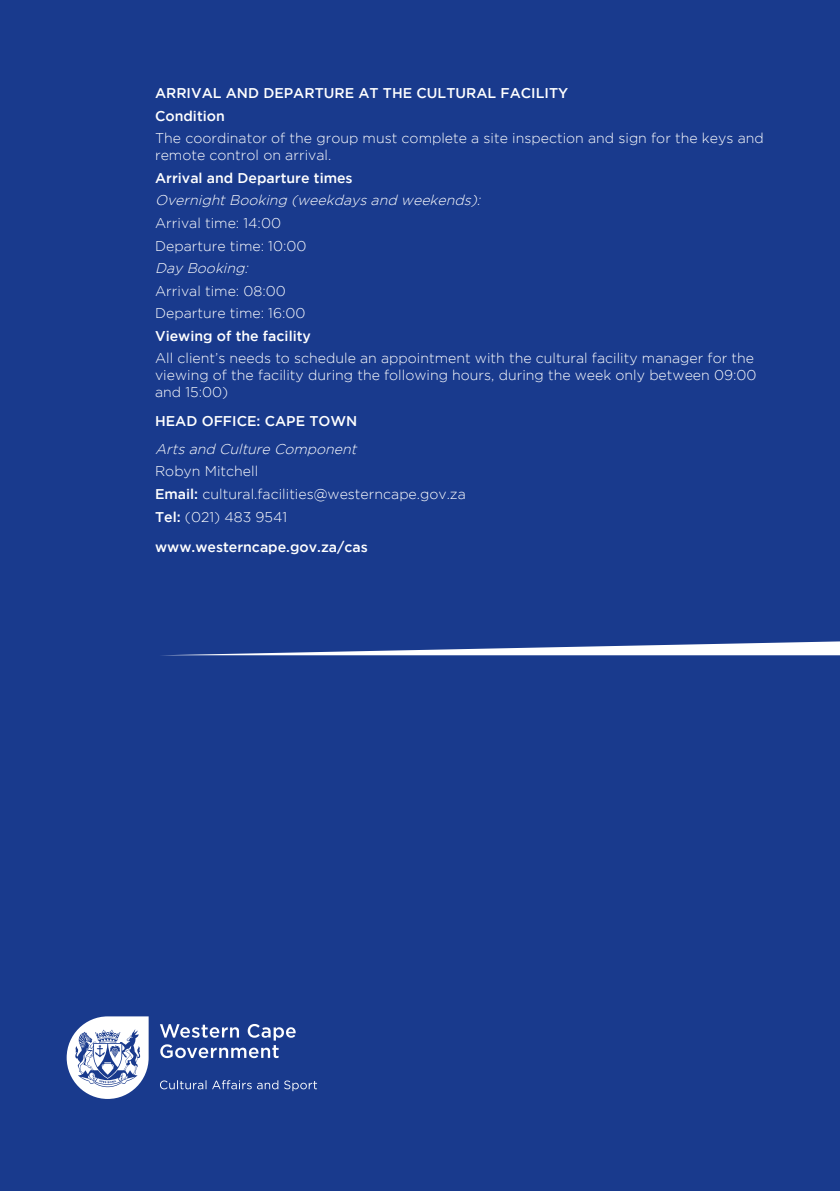
<style>
.page{position:relative;width:840px;height:1191px;background:#fff}
.page>*{position:absolute;margin:0;border:0;box-sizing:border-box;transform-origin:0 0}
.t1{font:300 14px/22.6px "Gotham";color:#fff}
.t2{font:500 14px "Gotham";color:#fff}
.t3{font:italic 300 14px "Gotham";color:#fff}
.s1{font-weight:500}
</style>
<div class="page">
<div style="left:0;top:0;width:839px;height:1191px;background:#193a8d"></div>
<svg style="left:66px;top:1016px;width:252px;height:83px"></svg>
<svg style="left:176px;top:641px;width:663px;height:14px"></svg>
<p class="t2" style="left:155px;top:85px;width:12px">ARR</p>
<p class="t2" style="left:186px;top:85px;width:16px">IVAL</p>
<p class="t2" style="left:226px;top:85px;width:60px">AND DEPARTURE</p>
<p class="t2" style="left:358px;top:85px;width:35px">AT THE</p>
<p class="t2" style="left:416px;top:85px;width:11px">CULTURAL</p>
<p class="t2" style="left:500px;top:85px;width:11px">FAC</p>
<p class="t2" style="left:531px;top:85px;width:38px">ILITY</p>
<p class="t2" style="left:155px;top:108px;width:71px">Condition</p>
<p class="t1" style="left:155px;top:130px;width:609px;line-height:17px">The coordinator of the group must complete a site inspection and sign for the keys and remote control on arrival.</p>
<p class="t2" style="left:155px;top:170px;width:199px">Arrival and Departure times</p>
<p class="t3" style="left:155px;top:193px;width:330px">OvernightBooking (weekdays and weekends):</p>
<p class="t1" style="left:155px;top:211px;width:153px">Arrival time: 14:00<br>Departure time: 10:00</p>
<p class="t3" style="left:155px;top:260px;width:98px">Day Booking:</p>
<p class="t1" style="left:155px;top:279px;width:152px">Arrival time: 08:00<br>Departure time: 16:00</p>
<p class="t2" style="left:155px;top:328px;width:157px">Viewing of the facility</p>
<p class="t1" style="left:155px;top:350px;width:602px;line-height:17px">All client’s needs to schedule an appointment with the cultural facility manager for the viewing of the facility during the following hours, during the week only between 09:00 and 15:00)</p>
<p class="t2" style="left:155px;top:413px;width:11px">HEA</p>
<p class="t2" style="left:186px;top:413px;width:26px">D OFF</p>
<p class="t2" style="left:232px;top:413px;width:44px">ICE: CAPE</p>
<p class="t2" style="left:309px;top:413px;width:47px">TOWN</p>
<p class="t3" style="left:155px;top:441px;width:206px">Arts and Culture Component</p>
<p class="t1" style="left:155px;top:460px;width:312px">Robyn M itchell<br><span class="s1">Email:</span> cultural.facilities@westerncape.gov.za<br><span class="s1">Tel:</span> (021) 483 9541</p>
<p class="t2" style="left:155px;top:539px;width:214px">www.westerncape.gov.za/cas</p>
</div>
